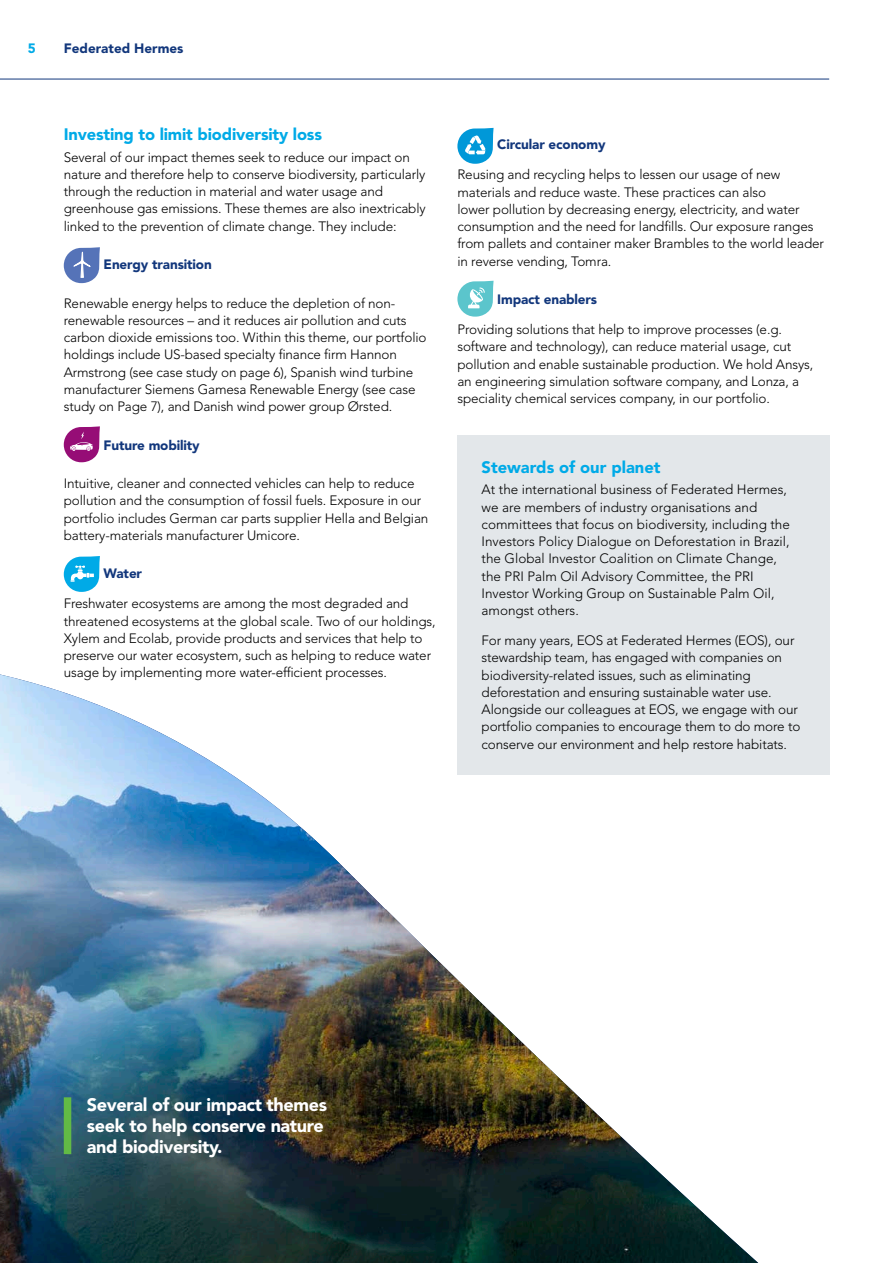
<style>
.page{position:relative;width:893px;height:1263px;background:#fff}
.page>*{position:absolute;margin:0;border:0;box-sizing:border-box;transform-origin:0 0}
.t1{font:900 18px/21px "Avenir LT Std";letter-spacing:-.02em;color:#fff}
.t2{font:900 16.5px "Avenir LT Std";letter-spacing:-.01em;color:#00aae7}
.t3{font:300 13.5px/17.2px "Avenir LT Std";letter-spacing:-.01em;color:#000}
.t4{font:900 13.5px "Avenir LT Std";letter-spacing:-.01em;color:#12377c}
.t5{font:900 13.5px "Avenir LT Std";color:#00aae7}
</style>
<div class="page">
<div style="left:457px;top:434px;width:372px;height:340px;background:#e3e7ea"></div>
<img style="left:0;top:674px;width:758px;height:589px">
<hr style="left:0;top:79px;width:829px;height:1px;background:#12377c">
<svg style="left:64px;top:247px;width:36px;height:37px"></svg>
<svg style="left:64px;top:426px;width:36px;height:36px"></svg>
<svg style="left:64px;top:556px;width:36px;height:36px"></svg>
<div style="left:64px;top:1097px;width:7px;height:57px;background:#62ba45"></div>
<svg style="left:457px;top:128px;width:37px;height:36px"></svg>
<svg style="left:457px;top:281px;width:37px;height:36px"></svg>
<p class="t5" style="left:28px;top:40px;width:9px">5</p>
<p class="t4" style="left:64px;top:40px;width:121px">Federated Hermes</p>
<p class="t2" style="left:64px;top:124px;width:260px">Investing to limit biodiversity loss</p>
<p class="t3" style="left:64px;top:148px;width:363px">Several of our impact themes seek to reduce our impact on nature and therefore help to conserve biodiversity, particularly through the reduction in material and water usage and greenhouse gas emissions. These themes are also inextricably linked to the prevention of climate change. They include:</p>
<p class="t4" style="left:104px;top:256px;width:110px">Energy transition</p>
<p class="t3" style="left:64px;top:294px;width:364px">Renewable energy helps to reduce the depletion of non&shy;renewable resources – and it reduces air pollution and cuts carbon dioxide emissions too. Within this theme, our portfolio holdings include US-based specialty finance firm Hannon Armstrong (see case study on page 6), Spanish wind turbine manufacturer Siemens Gamesa Renewable Energy (see case study on Page 7), and Danish wind power group Ørsted.</p>
<p class="t4" style="left:104px;top:437px;width:98px">Future mobility</p>
<p class="t3" style="left:64px;top:475px;width:366px">Intuitive, cleaner and connected vehicles can help to reduce pollution and the consumption of fossil fuels. Exposure in our portfolio includes German car parts supplier Hella and Belgian battery-materials manufacturer Umicore.</p>
<p class="t4" style="left:104px;top:565px;width:40px">Water</p>
<p class="t3" style="left:64px;top:595px;width:373px">Freshwater ecosystems are among the most degraded and threatened ecosystems at the global scale. Two of our holdings, Xylem and Ecolab, provide products and services that help to preserve our water ecosystem, such as helping to reduce water usage by implementing more water-efficient processes.</p>
<p class="t4" style="left:497px;top:137px;width:110px">Circular economy</p>
<p class="t3" style="left:457px;top:166px;width:368px">Reusing and recycling helps to lessen our usage of new materials and reduce waste. These practices can also<br>lower pollution by decreasing energy, electricity, and water consumption and the need for landfills. Our exposure ranges from pallets and container maker Brambles to the world leader in reverse vending, Tomra.</p>
<p class="t4" style="left:497px;top:291px;width:101px">Impact enablers</p>
<p class="t3" style="left:457px;top:321px;width:357px">Providing solutions that help to improve processes (e.g. software and technology), can reduce material usage, cut pollution and enable sustainable production. We hold Ansys, an engineering simulation software company, and Lonza, a speciality chemical services company, in our portfolio.</p>
<p class="t2" style="left:482px;top:457px;width:180px">Stewards of our planet</p>
<p class="t3" style="left:482px;top:481px;width:310px">At the international business of Federated Hermes, we are members of industry organisations and committees that focus on biodiversity, including the Investors Policy Dialogue on Deforestation in Brazil, the Global Investor Coalition on Climate Change, the PRI Palm Oil Advisory Committee, the PRI Investor Working Group on Sustainable Palm Oil, amongst others.</p>
<p class="t3" style="left:482px;top:632px;width:320px">For many years, EOS at Federated Hermes (EOS), our stewardship team, has engaged with companies on biodiversity-related issues, such as eliminating deforestation and ensuring sustainable water use.<br>Alongside our colleagues at EOS, we engage with our portfolio companies to encourage them to do more to conserve our environment and help restore habitats.</p>
<h1 class="t1" style="left:87px;top:1094px;width:242px">Several of our impact themes seek to help conserve nature and biodiversity.</h1>
</div>
